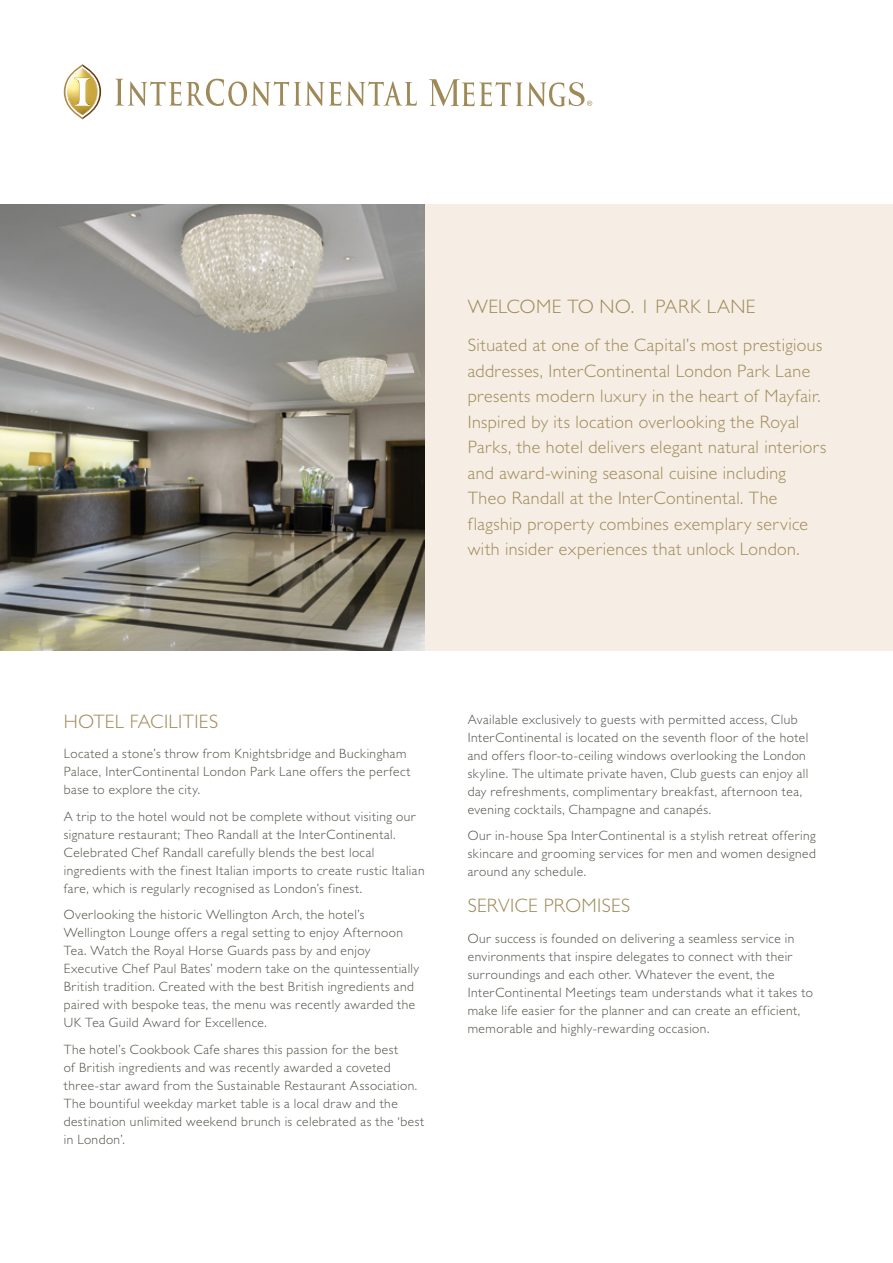
<style>
.page{position:relative;width:893px;height:1263px;background:#fff}
.page>*{position:absolute;margin:0;border:0;box-sizing:border-box;transform-origin:0 0}
.t1{font:300 19.5px "Gill Sans MT Pro";letter-spacing:.02em;color:#9f8958}
.t2{font:300 18px/25.5px "Gill Sans MT Pro";letter-spacing:.025em;color:#9f8958}
.t3{font:300 13.5px/18px "Gill Sans MT Pro";letter-spacing:.035em;color:#525149}
</style>
<div class="page">
<img style="left:0;top:204px;width:425px;height:447px">
<div style="left:425px;top:204px;width:468px;height:447px;background:#f6eee4"></div>
<svg style="left:115px;top:79px;width:302px;height:27px"></svg>
<svg style="left:429px;top:79px;width:163px;height:28px"></svg>
<svg style="left:64px;top:64px;width:37px;height:55px"></svg>
<h1 class="t1" style="left:468px;top:295px;width:289px">WELCOME TO NO. 1 PARK LANE</h1>
<p class="t2" style="left:468px;top:332px;width:360px">Situated at one of the Capital’s most prestigious addresses, InterContinental London Park Lane presents modern luxury in the heart of Mayfair.<br>Inspired by its location overlooking the Royal Parks, the hotel delivers elegant natural interiors and award-wining seasonal cuisine including Theo Randall at the InterContinental. The flagship property combines exemplary service with insider experiences that unlock London.</p>
<h1 class="t1" style="left:64px;top:709px;width:156px">HOTEL FACILITIES</h1>
<p class="t3" style="left:64px;top:745px;width:348px">Located a stone’s throw from Knightsbridge and Buckingham<br>Palace, InterContinental London Park Lane offers the perfect base to explore the city.</p>
<p class="t3" style="left:64px;top:807px;width:362px">A trip to the hotel would not be complete without visiting our signature restaurant; Theo Randall at the InterContinental.<br>Celebrated Chef Randall carefully blends the best local ingredients with the finest Italian imports to create rustic Italian fare, which is regularly recognised as London’s finest.</p>
<p class="t3" style="left:64px;top:906px;width:357px">Overlooking the historic Wellington Arch, the hotel’s Wellington Lounge offers a regal setting to enjoy Afternoon Tea. Watch the Royal Horse Guards pass by and enjoy Executive Chef Paul Bates’ modern take on the quintessentially British tradition. Created with the best British ingredients and paired with bespoke teas, the menu was recently awarded the UK Tea Guild Award for Excellence.</p>
<p class="t3" style="left:64px;top:1040px;width:362px">The hotel’s Cookbook Cafe shares this passion for the best<br>of British ingredients and was recently awarded a coveted three-star award from the Sustainable Restaurant Association.<br>The bountiful weekday market table is a local draw and the destination unlimited weekend brunch is celebrated as the ‘best in London’.</p>
<p class="t3" style="left:468px;top:710px;width:342px">Available exclusively to guests with permitted access, Club InterContinental is located on the seventh floor of the hotel and offers floor-to-ceiling windows overlooking the London skyline. The ultimate private haven, Club guests can enjoy all day refreshments, complimentary breakfast, afternoon tea, evening cocktails, Champagne and canapés.</p>
<p class="t3" style="left:468px;top:826px;width:350px;text-align:justify">Our in-house Spa InterContinental is a stylish retreat offering skincare and grooming services for men and women designed around any schedule.</p>
<h1 class="t1" style="left:468px;top:894px;width:164px">SERVICE PROMISES</h1>
<p class="t3" style="left:468px;top:929px;width:347px">Our success is founded on delivering a seamless service in environments that inspire delegates to connect with their surroundings and each other. Whatever the event, the InterContinental Meetings team understands what it takes to make life easier for the planner and can create an efficient, memorable and highly-rewarding occasion.</p>
</div>
